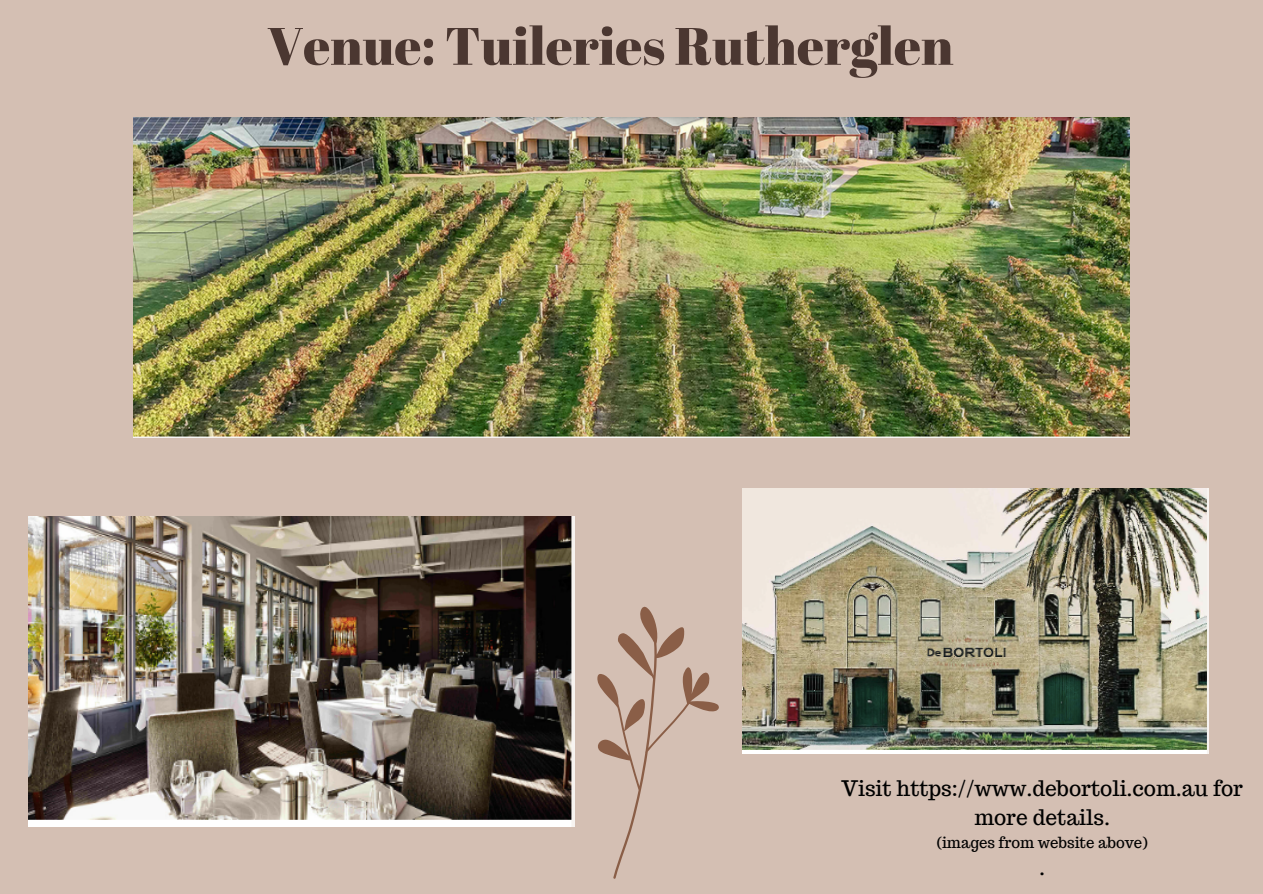
<style>
.page{position:relative;width:1263px;height:894px;background:#fff}
.page>*{position:absolute;margin:0;border:0;box-sizing:border-box;transform-origin:0 0}
.t1{font:52.5px "Abril Fatface";color:#4b3731}
.t2{font:21px/29.2px "Trocchi";color:#000;text-align:center}
.t3{font:15px "Trocchi";color:#000}
</style>
<div class="page">
<div style="left:0;top:0;width:1263px;height:893px;background:#d4bfb3"></div>
<img style="left:134px;top:118px;width:995px;height:319px">
<img style="left:29px;top:516px;width:545px;height:310px">
<img style="left:743px;top:488px;width:465px;height:265px">
<svg style="left:597px;top:606px;width:122px;height:272px"></svg>
<h1 class="t1" style="left:267px;top:9px;width:688px">Venue: Tuileries Rutherglen</h1>
<p class="t2" style="left:841px;top:773px;width:403px">Visit https://www.debortoli.com.au for more details.</p>
<p class="t3" style="left:937px;top:832px;width:213px">(images from website above)</p>
<p class="t2" style="left:1039px;top:852px;width:8px">.</p>
</div>
